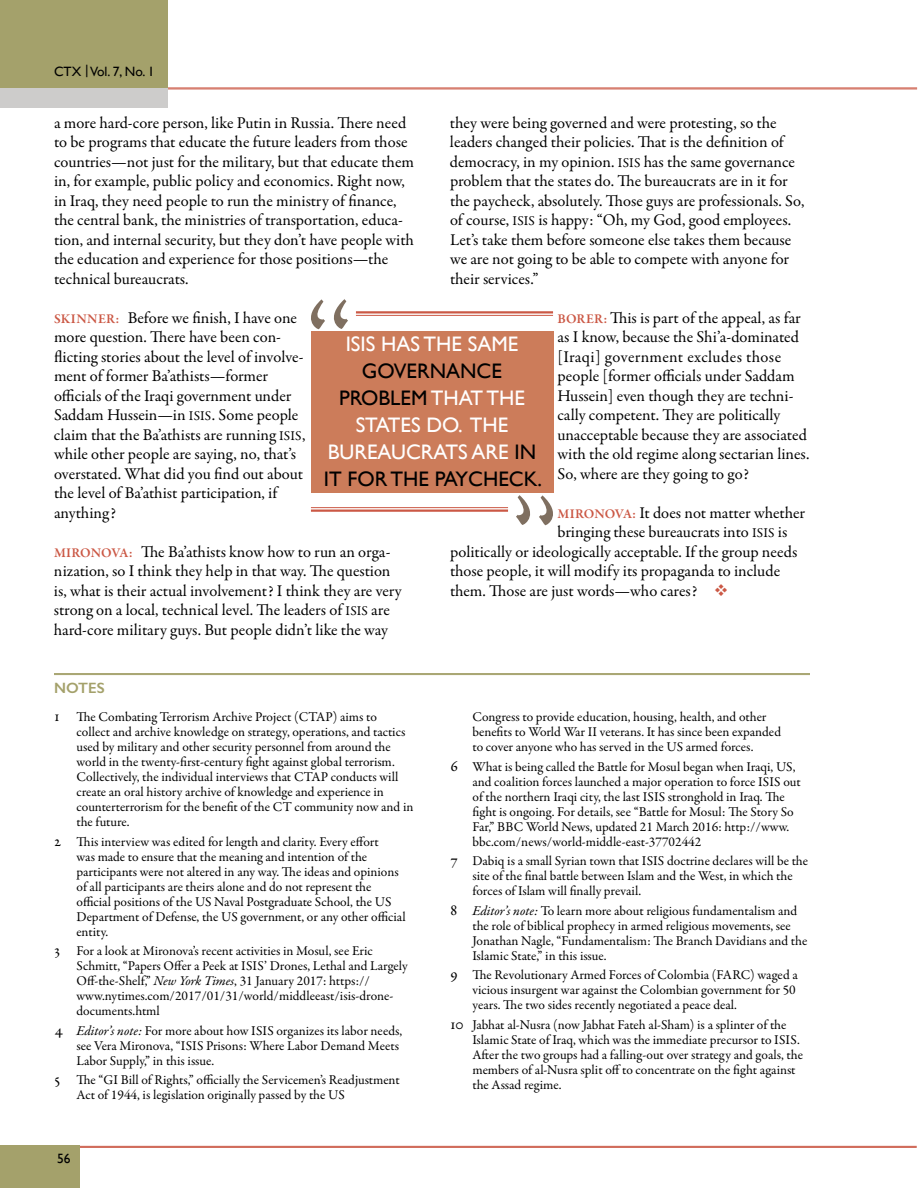
<style>
.page{position:relative;width:918px;height:1188px;background:#fff}
.page>*{position:absolute;margin:0;border:0;box-sizing:border-box;transform-origin:0 0}
.PQ{font:21px/27px "Gill Sans";color:#fff;text-align:center}
.BODY_COPY{font:16.5px/19.5px "Garamond Premr Pro";color:#000}
.endnotes_header{font:600 15px "Gill Sans";color:#a4a16b}
.t1{font:13.5px/15px "Garamond Premr Pro";color:#000}
.t2{font:13.5px "Gill Sans";color:#000}
.s1{font-weight:600;font-size:13.5px;color:#cb5845}
.s2{font-size:13.5px}
.s3{color:#cb5845}
.s4{color:#000}
.s5{font-size:16.5px}
.s6{font-style:italic}
</style>
<div class="page">
<hr style="left:75px;top:1146px;width:842px;height:1px;background:#cb5845">
<hr style="left:75px;top:1147px;width:842px;height:1px;background:#cb5845">
<div style="left:0;top:1145px;width:79px;height:43px;background:#a4a16b"></div>
<hr style="left:163px;top:88px;width:754px;height:1px;background:#cb5845">
<hr style="left:163px;top:89px;width:754px;height:1px;background:#cb5845">
<div style="left:0;top:0;width:167px;height:90px;background:#a4a16b"></div>
<div style="left:0;top:88px;width:167px;height:20px;background:#cdcccb"></div>
<hr style="left:356px;top:311px;width:197px;height:3px;background:#cb5845">
<hr style="left:356px;top:315px;width:197px;height:1px;background:#cb5845">
<hr style="left:311px;top:507px;width:197px;height:1px;background:#cb5845">
<hr style="left:311px;top:510px;width:197px;height:2px;background:#cb5845">
<svg style="left:311px;top:299px;width:37px;height:30px"></svg>
<div style="left:311px;top:331px;width:242px;height:161px;background:#cc7c5a"></div>
<svg style="left:516px;top:495px;width:37px;height:30px"></svg>
<hr style="left:54px;top:673px;width:756px;height:1px;background:#a4a16b">
<hr style="left:54px;top:674px;width:756px;height:1px;background:#a4a16b">
<p class="t2" style="left:54px;top:63px;width:102px">CTX | Vol. 7, No. 1</p>
<p class="BODY_COPY" style="left:54px;top:113px;width:362px">a more hard-core person, like Putin in Russia. There need to be programs that educate the future leaders from those countries—not just for the military, but that educate them in, for example, public policy and economics. Right now, in Iraq, they need people to run the ministry of finance, the central bank, the ministries of transportation, educa&shy;tion, and internal security, but they don’t have people with the education and experience for those positions—the technical bureaucrats.</p>
<p class="BODY_COPY" style="left:54px;top:308px;width:253px"><span class="s1">SKINNER:</span> Before we finish, I have one more question. There have been con&shy;flicting stories about the level of involve&shy;ment of former Ba’athists—former officials of the Iraqi government under Saddam Hussein—in <span class="s2">ISIS</span>. Some people claim that the Ba’athists are running <span class="s2">ISIS</span>, while other people are saying, no, that’s overstated. What did you find out about the level of Ba’athist participation, if anything?</p>
<p class="BODY_COPY" style="left:54px;top:542px;width:350px"><span class="s1">MIRONOVA:</span> The Ba’athists know how to run an orga&shy;nization, so I think they help in that way. The question is, what is their actual involvement? I think they are very strong on a local, technical level. The leaders of <span class="s2">ISIS</span> are hard-core military guys. But people didn’t like the way</p>
<p class="BODY_COPY" style="left:450px;top:113px;width:356px">they were being governed and were protesting, so the leaders changed their policies. That is the definition of democracy, in my opinion. <span class="s2">ISIS</span> has the same governance problem that the states do. The bureaucrats are in it for the paycheck, absolutely. Those guys are professionals. So, of course, <span class="s2">ISIS</span> is happy: “Oh, my God, good employees.<br>Let’s take them before someone else takes them because we are not going to be able to compete with anyone for their services.”</p>
<p class="BODY_COPY" style="left:558px;top:308px;width:253px"><span class="s1">BORER:</span> This is part of the appeal, as far as I know, because the Shi’a-dominated [Iraqi] government excludes those people [former officials under Saddam Hussein] even though they are techni&shy;cally competent. They are politically unacceptable because they are associated with the old regime along sectarian lines.<br>So, where are they going to go?</p>
<p class="BODY_COPY" style="left:558px;top:503px;width:249px"><span class="s1">MIRONOVA:</span> It does not matter whether</p>
<p class="BODY_COPY" style="left:558px;top:522px;width:231px">bringing these bureaucrats into <span class="s2">ISIS</span> is</p>
<p class="BODY_COPY" style="left:450px;top:542px;width:349px">politically or ideologically acceptable. If the group needs</p>
<p class="BODY_COPY" style="left:450px;top:561px;width:332px">those people, it will modify its propaganda to include</p>
<p class="BODY_COPY" style="left:450px;top:581px;width:280px">them. Those are just words—who cares? <span class="s3">❖</span></p>
<p class="PQ" style="left:324px;top:330px;width:220px">ISIS HAS THE SAME<br><span class="s4">GOVERNANCE<br>PROBLEM</span> THAT THE<br>STATES DO. THE<br>BUREAUCRATS ARE <span class="s4">IN<br>IT FOR THE PAYCHECK.</span></p>
<p class="endnotes_header" style="left:54px;top:679px;width:52px">NOTES</p>
<p class="t1" style="left:76px;top:710px;width:338px;text-indent:-22px"><span class="s5">1</span> The Combating Terrorism Archive Project (CTAP) aims to collect and archive knowledge on strategy, operations, and tactics used by military and other security personnel from around the world in the twenty-first-century fight against global terrorism.<br>Collectively, the individual interviews that CTAP conducts will create an oral history archive of knowledge and experience in counterterrorism for the benefit of the CT community now and in the future.</p>
<p class="t1" style="left:76px;top:834px;width:331px;text-indent:-22px"><span class="s5">2</span> This interview was edited for length and clarity. Every effort<br>was made to ensure that the meaning and intention of the participants were not altered in any way. The ideas and opinions of all participants are theirs alone and do not represent the official positions of the US Naval Postgraduate School, the US Department of Defense, the US government, or any other official entity.</p>
<p class="t1" style="left:76px;top:944px;width:333px;text-indent:-22px"><span class="s5">3</span> For a look at Mironova’s recent activities in Mosul, see Eric Schmitt, “Papers Offer a Peek at ISIS’ Drones, Lethal and Largely Off-the-Shelf,” <span class="s6">New York Times</span>, 31 January 2017: https:// www.nytimes.com/2017/01/31/world/middleeast/isis-drone&shy;documents.html</p>
<p class="t1" style="left:76px;top:1023px;width:327px;text-indent:-22px"><span class="s5">4</span> <span class="s6">Editor’s note:</span> For more about how ISIS organizes its labor needs, see Vera Mironova, “ISIS Prisons: Where Labor Demand Meets<br>Labor Supply,” in this issue.</p>
<p class="t1" style="left:76px;top:1073px;width:325px;text-indent:-22px"><span class="s5">5</span> The “GI Bill of Rights,” officially the Servicemen’s Readjustment<br>Act of 1944, is legislation originally passed by the US</p>
<p class="t2" style="left:57px;top:1151px;width:15px">56</p>
<p class="t1" style="left:472px;top:710px;width:310px">Congress to provide education, housing, health, and other benefits to World War II veterans. It has since been expanded to cover anyone who has served in the US armed forces.</p>
<p class="t1" style="left:472px;top:759px;width:330px;text-indent:-22px"><span class="s5">6</span> What is being called the Battle for Mosul began when Iraqi, US, and coalition forces launched a major operation to force ISIS out of the northern Iraqi city, the last ISIS stronghold in Iraq. The fight is ongoing. For details, see “Battle for Mosul: The Story So Far,” BBC World News, updated 21 March 2016: http://www. bbc.com/news/world-middle-east-37702442</p>
<p class="t1" style="left:472px;top:854px;width:337px;text-indent:-22px"><span class="s5">7</span> Dabiq is a small Syrian town that ISIS doctrine declares will be the site of the final battle between Islam and the West, in which the forces of Islam will finally prevail.</p>
<p class="t1" style="left:472px;top:903px;width:336px;text-indent:-22px"><span class="s5">8</span> <span class="s6">Editor’s note:</span> To learn more about religious fundamentalism and the role of biblical prophecy in armed religious movements, see Jonathan Nagle, “Fundamentalism: The Branch Davidians and the Islamic State,” in this issue.</p>
<p class="t1" style="left:473px;top:968px;width:327px;text-indent:-23px"><span class="s5">9</span> The Revolutionary Armed Forces of Colombia (FARC) waged a vicious insurgent war against the Colombian government for 50 years. The two sides recently negotiated a peace deal.</p>
<p class="t1" style="left:472px;top:1017px;width:332px;text-indent:-22px"><span class="s5">10</span> Jabhat al-Nusra (now Jabhat Fateh al-Sham) is a splinter of the Islamic State of Iraq, which was the immediate precursor to ISIS.<br>After the two groups had a falling-out over strategy and goals, the members of al-Nusra split off to concentrate on the fight against the Assad regime.</p>
</div>
